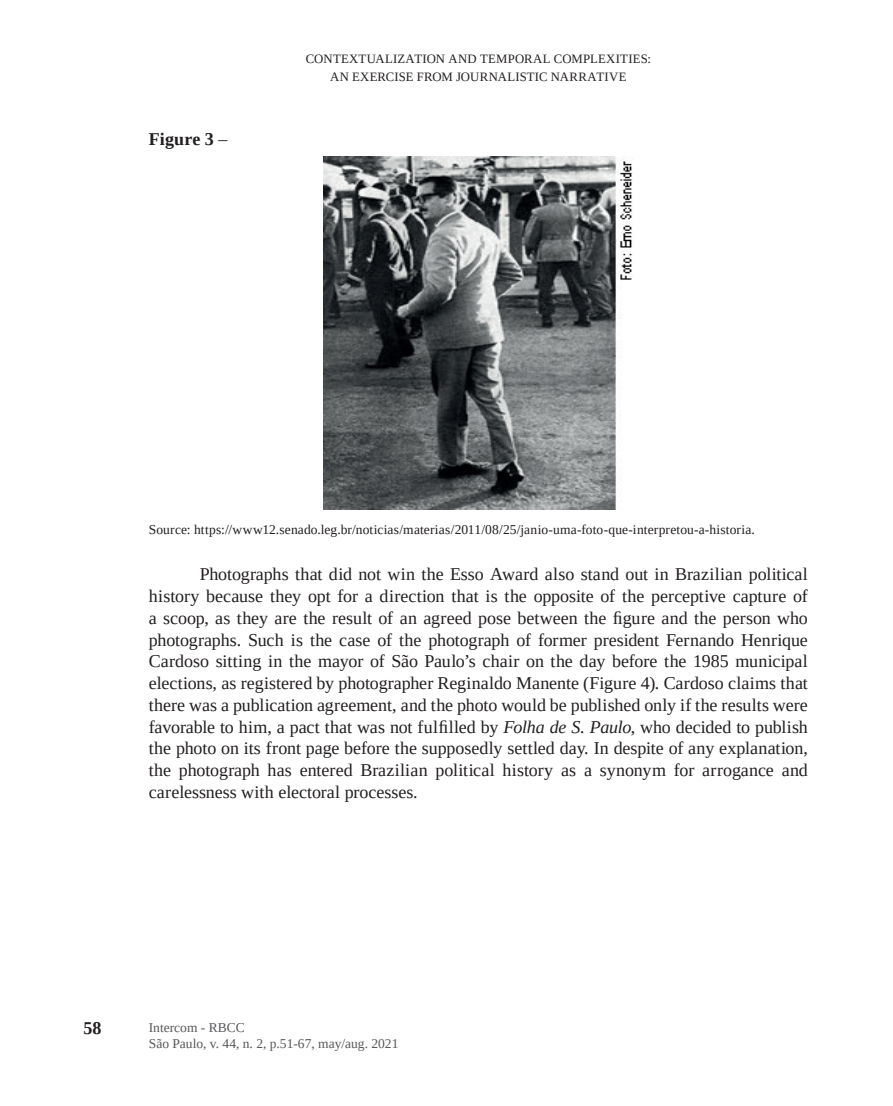
<style>
.page{position:relative;width:893px;height:1106px;background:#fff}
.page>*{position:absolute;margin:0;border:0;box-sizing:border-box;transform-origin:0 0}
.t1{font:18px/21.8px "Liberation Serif";color:#231f20;text-align:justify}
.t2{font:700 18px "Liberation Serif";letter-spacing:.005em;color:#231f20}
.t3{font:13.5px "Liberation Serif";letter-spacing:.01em;color:#231f20}
.t4{font:13.5px/16.2px "Liberation Serif";color:#57585a}
.t5{font:12.75px/18px "Liberation Serif";letter-spacing:.015em;color:#231f20;text-align:center}
.s1{font-weight:400}
.s2{font-style:italic}
</style>
<div class="page">
<img style="left:323px;top:156px;width:310px;height:353px">
<p class="t2" style="left:149px;top:127px;width:80px">Figure 3 <span class="s1">–</span></p>
<p class="t5" style="left:306px;top:49px;width:347px">CONTEXTUALIZATION AND TEMPORAL COMPLEXITIES:<br>AN EXERCISE FROM JOURNALISTIC NARRATIVE</p>
<p class="t3" style="left:149px;top:521px;width:608px">Source: https://www12.senado.leg.br/noticias/materias/2011/08/25/janio-uma-foto-que-interpretou-a-historia.</p>
<p class="t1" style="left:149px;top:563px;width:661px;text-indent:51px">Photographs that did not win the Esso Award also stand out in Brazilian political history because they opt for a direction that is the opposite of the perceptive capture of a scoop, as they are the result of an agreed pose between the figure and the person who photographs. Such is the case of the photograph of former president Fernando Henrique Cardoso sitting in the mayor of São Paulo’s chair on the day before the 1985 municipal elections, as registered by photographer Reginaldo Manente (Figure 4). Cardoso claims that there was a publication agreement, and the photo would be published only if the results were favorable to him, a pact that was not fulfilled by <span class="s2">Folha de S. Paulo</span>, who decided to publish the photo on its front page before the supposedly settled day. In despite of any explanation, the photograph has entered Brazilian political history as a synonym for arrogance and carelessness with electoral processes.</p>
<p class="t2" style="left:84px;top:1016px;width:19px">58</p>
<p class="t4" style="left:149px;top:1018px;width:251px">Intercom - RBCC<br>São Paulo, v. 44, n. 2, p.51-67, may/aug. 2021</p>
</div>
